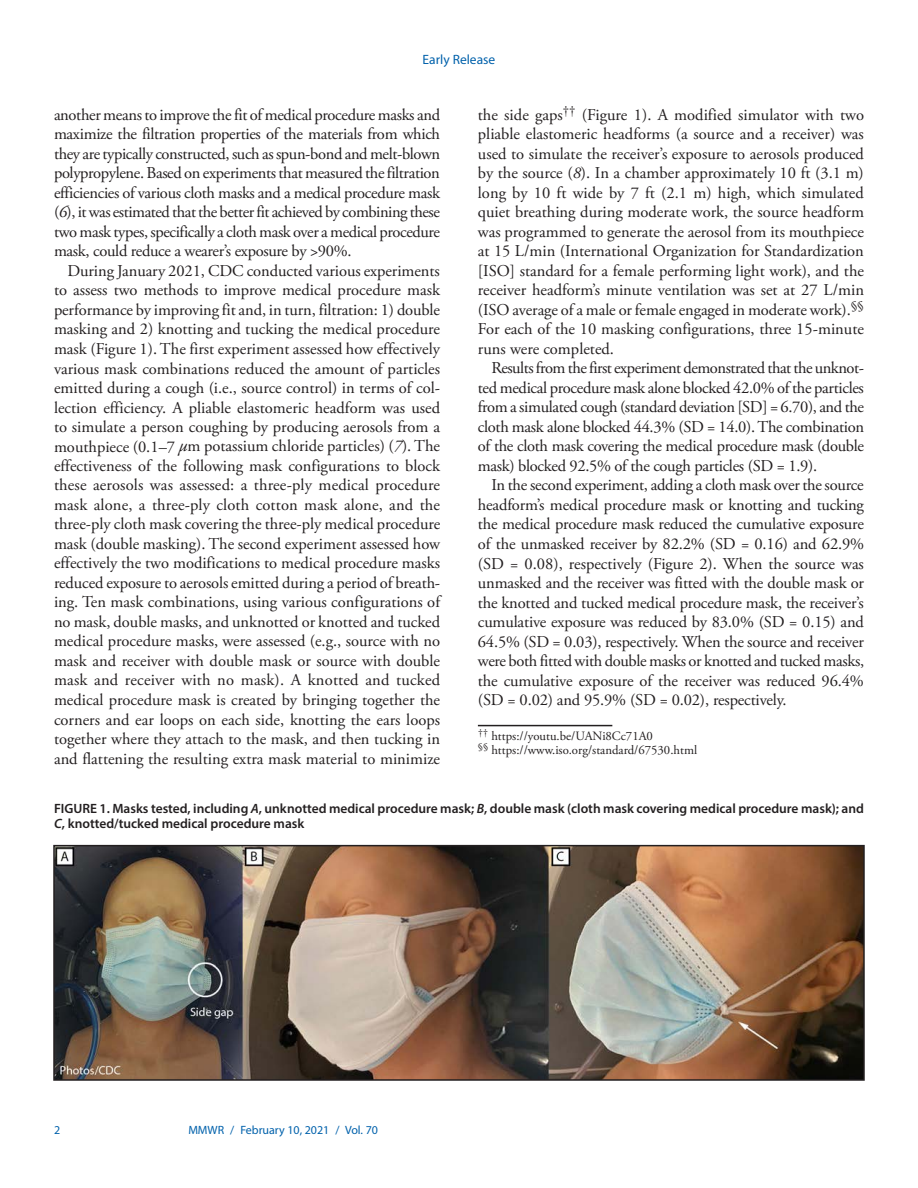
<style>
.page{position:relative;width:918px;height:1188px;background:#fff}
.page>*{position:absolute;margin:0;border:0;box-sizing:border-box;transform-origin:0 0}
.Paragraph{font:16.5px/19.5px "Adobe Garamond Pro";letter-spacing:-.01em;color:#231f20;text-align:justify}
.Figure_Title{font:600 13.5px/15px "Myriad Pro";color:#231f20}
.t1{font:13.5px "Myriad Pro";color:#0161ab}
.footnote_no_rule_tex{font:12.75px "Adobe Garamond Pro";color:#231f20}
.footnote_w_rule_text{font:12.75px "Adobe Garamond Pro";color:#231f20}
.t2{font:12px "Myriad Pro";color:#0161ab}
.s1{font-style:italic}
.s2{font-style:italic;font-size:18px}
</style>
<div class="page">
<hr style="left:478px;top:725px;width:134px;height:1px;background:#231f20">
<img style="left:56px;top:848px;width:806px;height:230px">
<div style="left:53px;top:845px;width:812px;height:236px;border:2px solid #231f20"></div>
<p class="t1" style="left:423px;top:51px;width:74px">Early Release</p>
<p class="Paragraph" style="left:54px;top:106px;width:388px">another means to improve the fit of medical procedure masks and maximize the filtration properties of the materials from which they are typically constructed, such as spun-bond and melt-blown polypropylene. Based on experiments that measured the filtration efficiencies of various cloth masks and a medical procedure mask (<span class="s1">6</span>), it was estimated that the better fit achieved by combining these two mask types, specifically a cloth mask over a medical procedure mask, could reduce a wearer’s exposure by &gt;90%.</p>
<p class="Paragraph" style="left:54px;top:262px;width:388px;text-indent:13px">During January 2021, CDC conducted various experiments to assess two methods to improve medical procedure mask performance by improving fit and, in turn, filtration: 1) double masking and 2) knotting and tucking the medical procedure mask (Figure 1). The first experiment assessed how effectively various mask combinations reduced the amount of particles emitted during a cough (i.e., source control) in terms of col&shy;lection efficiency. A pliable elastomeric headform was used to simulate a person coughing by producing aerosols from a mouthpiece (0.1–7 <span class="s2">μ</span>m potassium chloride particles) (<span class="s1">7</span>). The effectiveness of the following mask configurations to block these aerosols was assessed: a three-ply medical procedure mask alone, a three-ply cloth cotton mask alone, and the three-ply cloth mask covering the three-ply medical procedure mask (double masking). The second experiment assessed how effectively the two modifications to medical procedure masks reduced exposure to aerosols emitted during a period of breath&shy;ing. Ten mask combinations, using various configurations of no mask, double masks, and unknotted or knotted and tucked medical procedure masks, were assessed (e.g., source with no mask and receiver with double mask or source with double mask and receiver with no mask). A knotted and tucked medical procedure mask is created by bringing together the corners and ear loops on each side, knotting the ears loops together where they attach to the mask, and then tucking in and flattening the resulting extra mask material to minimize</p>
<p class="Paragraph" style="left:478px;top:106px;width:388px">the side gaps<sup>††</sup> (Figure 1). A modified simulator with two pliable elastomeric headforms (a source and a receiver) was used to simulate the receiver’s exposure to aerosols produced by the source (<span class="s1">8</span>). In a chamber approximately 10 ft (3.1 m) long by 10 ft wide by 7 ft (2.1 m) high, which simulated quiet breathing during moderate work, the source headform was programmed to generate the aerosol from its mouthpiece at 15 L/min (International Organization for Standardization [ISO] standard for a female performing light work), and the receiver headform’s minute ventilation was set at 27 L/min (ISO average of a male or female engaged in moderate work).<sup>§§ </sup>For each of the 10 masking configurations, three 15-minute runs were completed.</p>
<p class="Paragraph" style="left:478px;top:359px;width:388px;text-indent:13px">Results from the first experiment demonstrated that the unknot&shy;ted medical procedure mask alone blocked 42.0% of the particles from a simulated cough (standard deviation [SD] = 6.70), and the cloth mask alone blocked 44.3% (SD = 14.0). The combination of the cloth mask covering the medical procedure mask (double mask) blocked 92.5% of the cough particles (SD = 1.9).</p>
<p class="Paragraph" style="left:478px;top:476px;width:388px;text-indent:13px">In the second experiment, adding a cloth mask over the source headform’s medical procedure mask or knotting and tucking the medical procedure mask reduced the cumulative exposure of the unmasked receiver by 82.2% (SD = 0.16) and 62.9% (SD = 0.08), respectively (Figure 2). When the source was unmasked and the receiver was fitted with the double mask or the knotted and tucked medical procedure mask, the receiver’s cumulative exposure was reduced by 83.0% (SD = 0.15) and 64.5% (SD = 0.03), respectively. When the source and receiver were both fitted with double masks or knotted and tucked masks, the cumulative exposure of the receiver was reduced 96.4% (SD = 0.02) and 95.9% (SD = 0.02), respectively.</p>
<p class="footnote_w_rule_text" style="left:478px;top:728px;width:176px"><sup>††</sup> https://youtu.be/UANi8Cc71A0</p>
<p class="footnote_no_rule_tex" style="left:478px;top:743px;width:221px"><sup>§§</sup> https://www.iso.org/standard/67530.html</p>
<h1 class="Figure_Title" style="left:54px;top:800px;width:812px">FIGURE 1. Masks tested, including <span class="s1">A</span>, unknotted medical procedure mask; <span class="s1">B</span>, double mask (cloth mask covering medical procedure mask); and<br><span class="s1">C</span>, knotted/tucked medical procedure mask</h1>
<p class="t2" style="left:54px;top:1123px;width:8px">2</p>
<p class="t2" style="left:188px;top:1123px;width:191px">MMWR / February 10, 2021 / Vol. 70</p>
</div>
